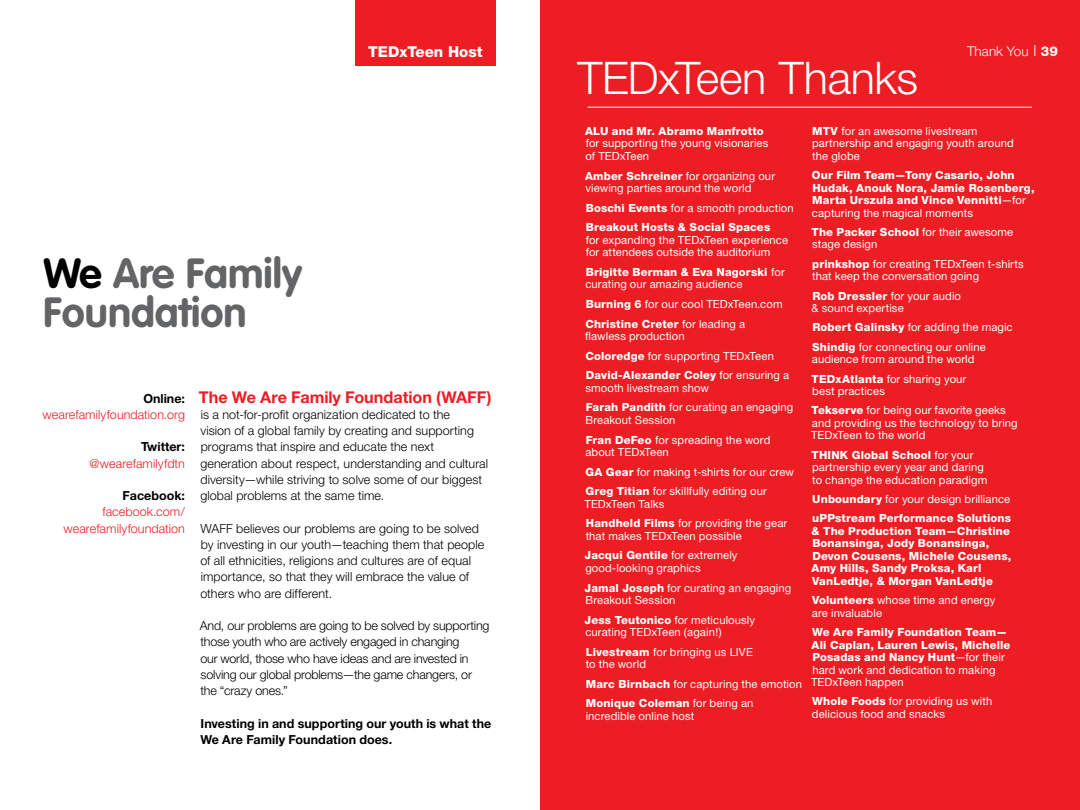
<style>
.page{position:relative;width:1080px;height:810px;background:#fff}
.page>*{position:absolute;margin:0;border:0;box-sizing:border-box;transform-origin:0 0}
.t1{font:300 45px "Helvetica Neue";letter-spacing:-.01em;color:#fff}
.t2{font:700 41.62px/39.4px "VAG Rounded";color:#636466}
.t3{font:700 16.25px "Helvetica Neue";letter-spacing:-.005em;color:#ed1d24}
.t4{font:800 15px "Helvetica Neue";color:#fff}
.t5{font:300 13.5px "Helvetica Neue";letter-spacing:.005em;color:#fff}
.t6{font:300 12.5px/16.2px "Helvetica Neue";letter-spacing:.005em;color:#000}
.t7{font:300 12.5px/16.2px "Helvetica Neue";letter-spacing:-.015em;color:#000}
.t8{font:700 12.5px/16.2px "Helvetica Neue";letter-spacing:.005em;color:#000}
.t9{font:300 12.5px/16.2px "Helvetica Neue";letter-spacing:.005em;color:#ed1d24;text-align:right}
.t10{font:11.25px/12.5px "Helvetica Neue";letter-spacing:.01em;color:#fff}
.t11{font:800 11.25px/12.5px "Helvetica Neue";letter-spacing:.015em;color:#fff}
.s1{font-weight:800}
.s2{color:#000}
.s3{font-weight:400}
</style>
<div class="page">
<div style="left:355px;top:0;width:141px;height:66px;background:#ed1d24"></div>
<div style="left:541px;top:0;width:539px;height:810px;background:#ed1d24"></div>
<hr style="left:588px;top:107px;width:444px;height:1px;background:#fff">
<h3 class="t4" style="left:368px;top:42px;width:116px">TEDxTeen Host</h3>
<p class="t5" style="left:967px;top:43px;width:93px">Thank You <span class="s1">39</span></p>
<h2 class="t2" style="left:43px;top:253px;width:260px"><span class="s2">We</span> Are Family<br>Foundation</h2>
<p class="t8" style="left:143px;top:390px;width:43px">Online:</p>
<p class="t9" style="left:43px;top:406px;width:144px">wearefamilyfoundation.org</p>
<p class="t8" style="left:141px;top:438px;width:45px">Twitter:</p>
<p class="t9" style="left:89px;top:455px;width:97px">@wearefamilyfdtn</p>
<p class="t8" style="left:122px;top:487px;width:64px">Facebook:</p>
<p class="t9" style="left:64px;top:503px;width:123px">facebook.com/ wearefamilyfoundation</p>
<h3 class="t3" style="left:199px;top:387px;width:294px">The We Are Family Foundation (WAFF)</h3>
<p class="t6" style="left:200px;top:406px;width:289px">is a not-for-profit organization dedicated to the<br>vision of a global family by creating and supporting programs that inspire and educate the next generation about respect, understanding and cultural diversity—while striving to solve some of our biggest global problems at the same time.</p>
<p class="t6" style="left:200px;top:520px;width:286px">WAFF believes our problems are going to be solved by investing in our youth—teaching them that people of all ethnicities, religions and cultures are of equal importance, so that they will embrace the value of others who are different.</p>
<p class="t7" style="left:200px;top:617px;width:291px">And, our problems are going to be solved by supporting those youth who are actively engaged in changing<br>our world, those who have ideas and are invested in solving our global problems—the game changers, or the “crazy ones.”</p>
<p class="t8" style="left:200px;top:715px;width:292px">Investing in and supporting our youth is what the<br>We Are Family Foundation does.</p>
<h1 class="t1" style="left:577px;top:50px;width:342px">TEDxTeen Thanks</h1>
<p class="t11" style="left:585px;top:125px;width:180px">ALU and Mr. Abramo Manfrotto</p>
<p class="t10" style="left:585px;top:137px;width:185px">for supporting the young visionaries of TEDxTeen</p>
<p class="t10" style="left:585px;top:169px;width:192px"><span class="s1">Amber Schreiner</span> for organizing our viewing parties around the world</p>
<p class="t11" style="left:586px;top:198px;width:210px;line-height:19.6px">Boschi Events <span class="s3">for a smooth production<br></span>Breakout Hosts &amp; Social Spaces</p>
<p class="t10" style="left:586px;top:233px;width:204px">for expanding the TEDxTeen experience for attendees outside the auditorium</p>
<p class="t10" style="left:585px;top:265px;width:201px"><span class="s1">Brigitte Berman &amp; Eva Nagorski</span> for curating our amazing audience</p>
<p class="t10" style="left:585px;top:294px;width:199px;line-height:19.6px"><span class="s1">Burning 6</span> for our cool TEDxTeen.com<br><span class="s1">Christine Creter</span> for leading a</p>
<p class="t10" style="left:585px;top:326px;width:205px;line-height:19.6px">flawless production<br><span class="s1">Coloredge</span> for supporting TEDxTeen<br><span class="s1">David-Alexander Coley</span> for ensuring a</p>
<p class="t10" style="left:585px;top:378px;width:209px;line-height:19.6px">smooth livestream show<br><span class="s1">Farah Pandith</span> for curating an engaging</p>
<p class="t10" style="left:586px;top:410px;width:186px;line-height:19.6px">Breakout Session<br><span class="s1">Fran DeFeo</span> for spreading the word</p>
<p class="t10" style="left:585px;top:442px;width:210px;line-height:19.6px">about TEDxTeen<br><span class="s1">GA Gear</span> for making t-shirts for our crew<br><span class="s1">Greg Titian</span> for skillfully editing our</p>
<p class="t10" style="left:584px;top:494px;width:204px;line-height:19.6px">TEDxTeen Talks<br><span class="s1">Handheld Films</span> for providing the gear</p>
<p class="t10" style="left:585px;top:526px;width:159px;line-height:19.6px">that makes TEDxTeen possible<br><span class="s1">Jacqui Gentile</span> for extremely</p>
<p class="t10" style="left:585px;top:558px;width:208px;line-height:19.6px">good-looking graphics<br><span class="s1">Jamal Joseph</span> for curating an engaging</p>
<p class="t10" style="left:585px;top:590px;width:172px;line-height:19.6px">Breakout Session<br><span class="s1">Jess Teutonico</span> for meticulously</p>
<p class="t10" style="left:585px;top:622px;width:169px;line-height:19.6px">curating TEDxTeen (again!)<br><span class="s1">Livestream</span> for bringing us LIVE</p>
<p class="t10" style="left:586px;top:654px;width:218px;line-height:19.5px">to the world<br><span class="s1">Marc Birnbach</span> for capturing the emotion<br><span class="s1">Monique Coleman</span> for being an</p>
<p class="t10" style="left:586px;top:709px;width:110px">incredible online host</p>
<p class="t10" style="left:812px;top:124px;width:203px"><span class="s1">MTV</span> for an awesome livestream partnership and engaging youth around the globe</p>
<p class="t11" style="left:812px;top:169px;width:224px">Our Film Team—Tony Casario, John Hudak, Anouk Nora, Jamie Rosenberg, Marta Urszula and Vince Vennitti<span class="s3">—for capturing the magical moments</span></p>
<p class="t10" style="left:812px;top:225px;width:203px"><span class="s1">The Packer School</span> for their awesome stage design</p>
<p class="t10" style="left:812px;top:257px;width:213px"><span class="s1">prinkshop</span> for creating TEDxTeen t-shirts that keep the conversation going</p>
<p class="t10" style="left:812px;top:289px;width:151px"><span class="s1">Rob Dressler</span> for your audio &amp; sound expertise</p>
<p class="t10" style="left:812px;top:318px;width:202px;line-height:19.4px"><span class="s1">Robert Galinsky</span> for adding the magic<br><span class="s1">Shindig</span> for connecting our online</p>
<p class="t10" style="left:812px;top:349px;width:164px;line-height:19.4px">audience from around the world<br><span class="s1">TEDxAtlanta</span> for sharing your</p>
<p class="t10" style="left:812px;top:381px;width:196px;line-height:19.4px">best practices<br><span class="s1">Tekserve</span> for being our favorite geeks</p>
<p class="t10" style="left:811px;top:416px;width:208px">and providing us the technology to bring<br>TEDxTeen to the world</p>
<p class="t10" style="left:812px;top:448px;width:177px"><span class="s1">THINK Global School</span> for your partnership every year and daring to change the education paradigm</p>
<p class="t11" style="left:812px;top:489px;width:200px;line-height:19.4px">Unboundary <span class="s3">for your design brilliance </span>uPPstream Performance Solutions</p>
<p class="t11" style="left:812px;top:525px;width:201px">&amp; The Production Team—Christine<br>Bonansinga, Jody Bonansinga,<br>Devon Cousens, Michele Cousens,<br>Amy Hills, Sandy Proksa, Karl<br>VanLedtje, &amp; Morgan VanLedtje</p>
<p class="t10" style="left:812px;top:594px;width:185px"><span class="s1">Volunteers</span> whose time and energy are invaluable</p>
<p class="t11" style="left:811px;top:626px;width:201px">We Are Family Foundation Team—<br>Ali Caplan, Lauren Lewis, Michelle<br>Posadas and Nancy Hunt<span class="s3">—for their hard work and dedication to making<br>TEDxTeen happen</span></p>
<p class="t10" style="left:812px;top:695px;width:182px"><span class="s1">Whole Foods</span> for providing us with delicious food and snacks</p>
</div>
